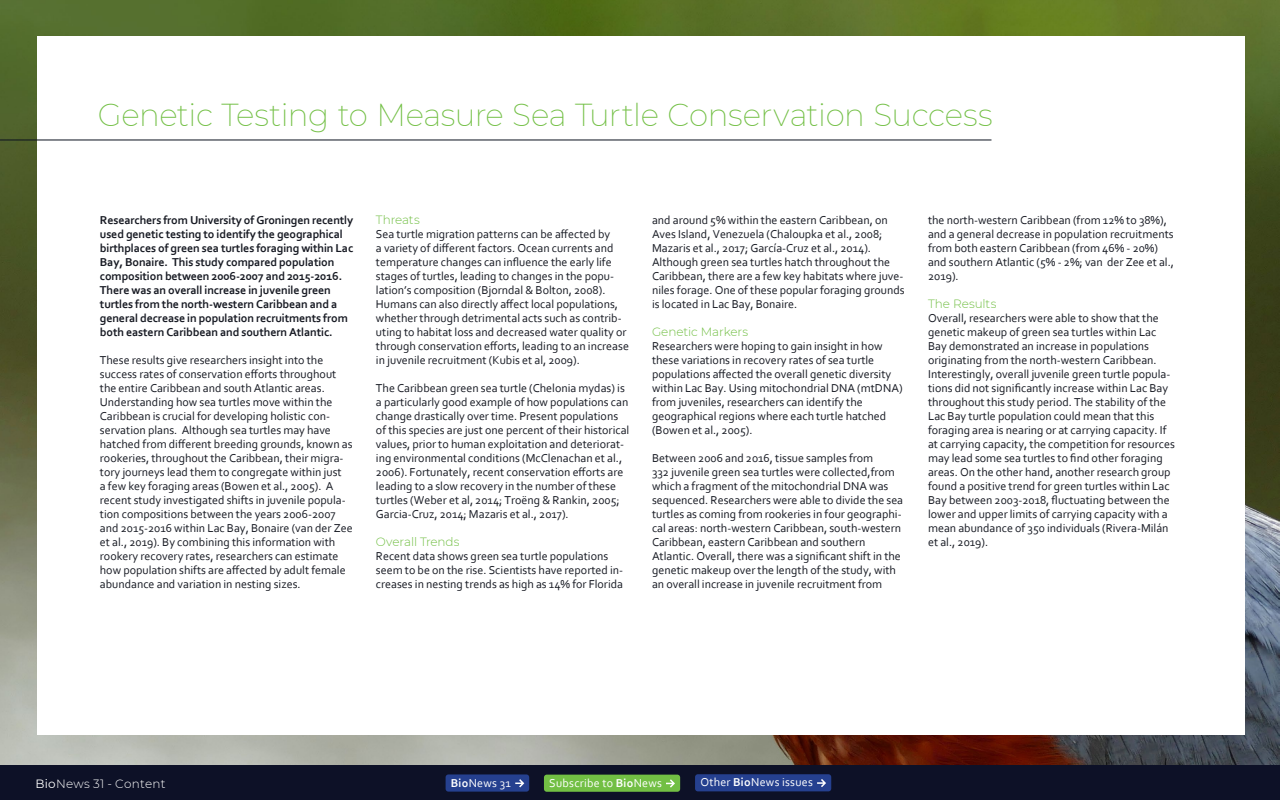
<style>
.page{position:relative;width:1280px;height:800px;background:#fff}
.page>*{position:absolute;margin:0;border:0;box-sizing:border-box;transform-origin:0 0}
.t1{font:200 31px "Montserrat";letter-spacing:-.015em;color:#72bf44}
.t2{font:12px/14px "Corbel";color:#171a23}
.t3{font:700 12px/14px "Corbel";letter-spacing:-.01em;color:#171a23}
.t4{font:12px "Corbel";letter-spacing:.02em;color:#fff}
.t5{font:300 12px "Montserrat";letter-spacing:-.005em;color:#72bf44}
.t6{font:300 12px "Montserrat";letter-spacing:.02em;color:#fff}
.s1{font-weight:400}
.s2{font-weight:700}
</style>
<div class="page">
<img style="left:0;top:0;width:1280px;height:765px">
<div style="left:37px;top:36px;width:1208px;height:699px;background:#fff"></div>
<div style="left:0;top:765px;width:1280px;height:35px;background:#0d1127"></div>
<hr style="left:0;top:139px;width:991px;height:1px;background:#0b111e">
<div style="left:695px;top:774px;width:136px;height:17px;background:#25408f;border-radius:3px"></div>
<svg style="left:817px;top:779px;width:9px;height:8px"></svg>
<div style="left:544px;top:775px;width:136px;height:17px;background:#72bf44;border-radius:3px"></div>
<svg style="left:666px;top:779px;width:9px;height:9px"></svg>
<div style="left:446px;top:774px;width:83px;height:18px;background:#25408f;border-radius:3px"></div>
<svg style="left:515px;top:779px;width:9px;height:8px"></svg>
<h1 class="t1" style="left:98px;top:94px;width:896px">Genetic Testing to Measure Sea Turtle Conservation Success</h1>
<p class="t3" style="left:100px;top:213px;width:255px">Researchers from University of Groningen recently used genetic testing to identify the geographical birthplaces of green sea turtles foraging within Lac Bay, Bonaire. This study compared population composition between 2006-2007 and 2015-2016.<br>There was an overall increase in juvenile green turtles from the north-western Caribbean and a general decrease in population recruitments from both eastern Caribbean and southern Atlantic.</p>
<p class="t2" style="left:100px;top:353px;width:254px">These results give researchers insight into the success rates of conservation efforts throughout the entire Caribbean and south Atlantic areas.<br>Understanding how sea turtles move within the Caribbean is crucial for developing holistic con&shy;servation plans. Although sea turtles may have hatched from different breeding grounds, known as rookeries, throughout the Caribbean, their migra&shy;tory journeys lead them to congregate within just<br>a few key foraging areas (Bowen et al., 2005). A recent study investigated shifts in juvenile popula&shy;tion compositions between the years 2006-2007 and 2015-2016 within Lac Bay, Bonaire (van der Zee et al., 2019). By combining this information with rookery recovery rates, researchers can estimate how population shifts are affected by adult female abundance and variation in nesting sizes.</p>
<p class="t5" style="left:376px;top:212px;width:45px">Threats</p>
<p class="t2" style="left:376px;top:227px;width:255px">Sea turtle migration patterns can be affected by<br>a variety of different factors. Ocean currents and temperature changes can influence the early life stages of turtles, leading to changes in the popu&shy;lation’s composition (Bjorndal &amp; Bolton, 2008).<br>Humans can also directly affect local populations, whether through detrimental acts such as contrib&shy;uting to habitat loss and decreased water quality or through conservation efforts, leading to an increase in juvenile recruitment (Kubis et al, 2009).</p>
<p class="t2" style="left:376px;top:381px;width:255px">The Caribbean green sea turtle (Chelonia mydas) is a particularly good example of how populations can change drastically over time. Present populations of this species are just one percent of their historical values, prior to human exploitation and deteriorat&shy;ing environmental conditions (McClenachan et al., 2006). Fortunately, recent conservation efforts are leading to a slow recovery in the number of these turtles (Weber et al, 2014; Troëng &amp; Rankin, 2005; Garcia-Cruz, 2014; Mazaris et al., 2017).</p>
<p class="t5" style="left:376px;top:534px;width:85px">Overall Trends</p>
<p class="t2" style="left:376px;top:549px;width:249px">Recent data shows green sea turtle populations seem to be on the rise. Scientists have reported in&shy;creases in nesting trends as high as 14% for Florida</p>
<p class="t2" style="left:652px;top:213px;width:254px">and around 5% within the eastern Caribbean, on Aves Island, Venezuela (Chaloupka et al., 2008; Mazaris et al., 2017; García-Cruz et al., 2014).<br>Although green sea turtles hatch throughout the Caribbean, there are a few key habitats where juve&shy;niles forage. One of these popular foraging grounds is located in Lac Bay, Bonaire.</p>
<p class="t5" style="left:652px;top:324px;width:98px">Genetic Markers</p>
<p class="t2" style="left:652px;top:339px;width:252px">Researchers were hoping to gain insight in how these variations in recovery rates of sea turtle populations affected the overall genetic diversity within Lac Bay. Using mitochondrial DNA (mtDNA) from juveniles, researchers can identify the geographical regions where each turtle hatched (Bowen et al., 2005).</p>
<p class="t2" style="left:652px;top:451px;width:253px">Between 2006 and 2016, tissue samples from<br>332 juvenile green sea turtles were collected,from which a fragment of the mitochondrial DNA was sequenced. Researchers were able to divide the sea turtles as coming from rookeries in four geographi&shy;cal areas: north-western Caribbean, south-western Caribbean, eastern Caribbean and southern Atlantic. Overall, there was a significant shift in the genetic makeup over the length of the study, with an overall increase in juvenile recruitment from</p>
<p class="t2" style="left:928px;top:213px;width:247px">the north-western Caribbean (from 12% to 38%), and a general decrease in population recruitments from both eastern Caribbean (from 46% - 20%) and southern Atlantic (5% - 2%; van der Zee et al., 2019).</p>
<p class="t5" style="left:928px;top:296px;width:70px">The Results</p>
<p class="t2" style="left:928px;top:311px;width:248px">Overall, researchers were able to show that the genetic makeup of green sea turtles within Lac Bay demonstrated an increase in populations originating from the north-western Caribbean.<br>Interestingly, overall juvenile green turtle popula&shy;tions did not significantly increase within Lac Bay throughout this study period. The stability of the Lac Bay turtle population could mean that this foraging area is nearing or at carrying capacity. If at carrying capacity, the competition for resources may lead some sea turtles to find other foraging areas. On the other hand, another research group found a positive trend for green turtles within Lac Bay between 2003-2018, fluctuating between the lower and upper limits of carrying capacity with a mean abundance of 350 individuals (Rivera-Milán et al., 2019).</p>
<p class="t6" style="left:36px;top:776px;width:132px"><span class="s1">Bio</span>News 31 - Content</p>
<p class="t4" style="left:451px;top:775px;width:61px"><span class="s2">Bio</span>News 31</p>
<p class="t4" style="left:549px;top:775px;width:114px">Subscribe to <span class="s2">Bio</span>News</p>
<p class="t4" style="left:700px;top:775px;width:114px">Other <span class="s2">Bio</span>News issues</p>
</div>
